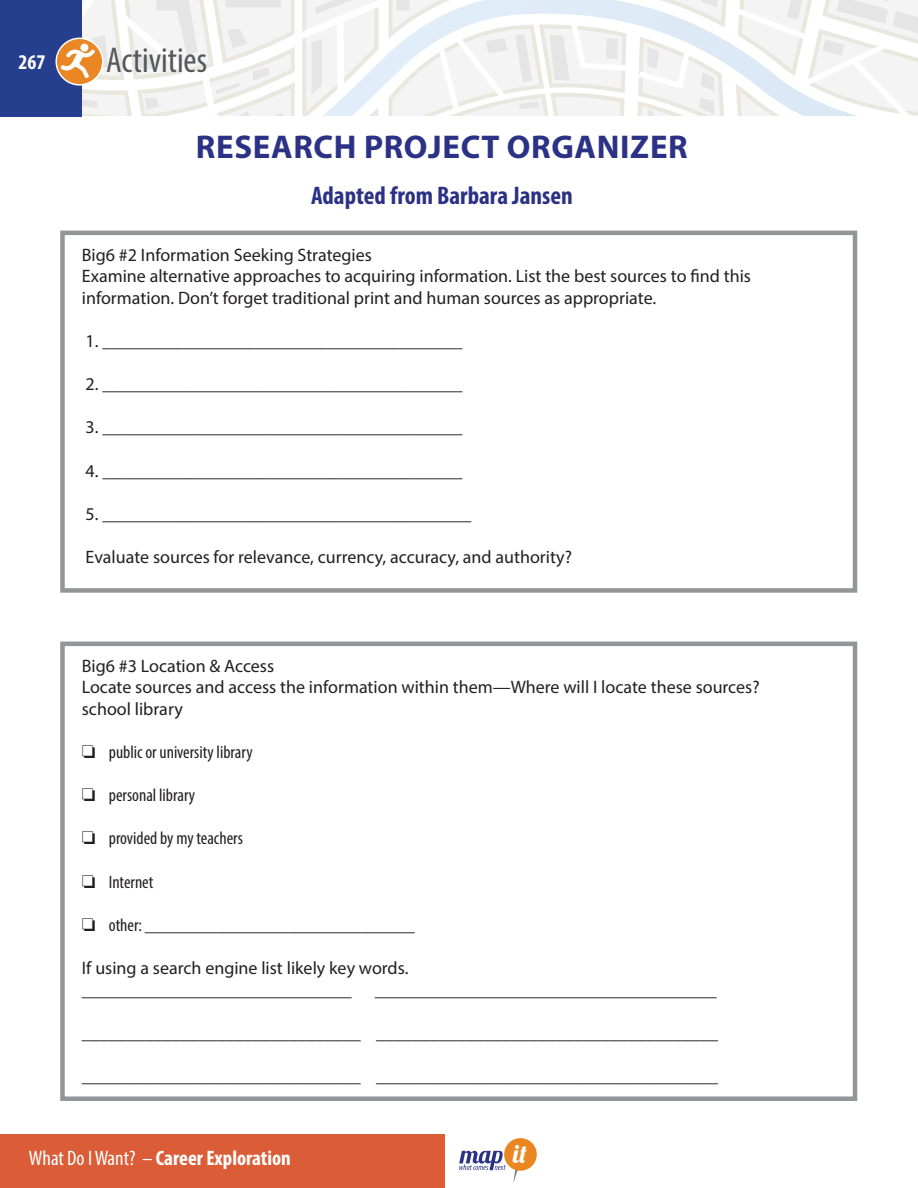
<style>
.page{position:relative;width:918px;height:1188px;background:#fff}
.page>*{position:absolute;margin:0;border:0;box-sizing:border-box;transform-origin:0 0}
.t1{font:condensed 36px "Myriad Pro";color:#57585a}
.t2{font:700 33px "Myriad Pro";letter-spacing:.02em;color:#2b3285}
.t3{font:700 condensed 25.5px "Myriad Pro";color:#2b3285}
.t4{font:25.35px "Lobster 1.3";color:#fff}
.t5{font:700 condensed 21px "Myriad Pro";color:#fff}
.t6{font:18px/21.6px "Myriad Pro";color:#231f20}
.t7{font:condensed 18px "Myriad Pro";color:#231f20}
.s1{font-weight:400}
</style>
<div class="page">
<svg style="left:729px;top:0;width:189px;height:115px"></svg>
<svg style="left:0;top:0;width:729px;height:115px"></svg>
<svg style="left:513px;top:1169px;width:5px;height:14px"></svg>
<div style="left:504px;top:1138px;width:33px;height:33px;background:#eb8723;border-radius:50%"></div>
<svg style="left:459px;top:1151px;width:47px;height:19px"></svg>
<div style="left:0;top:1134px;width:445px;height:54px;background:#db5d38"></div>
<div style="left:60px;top:642px;width:797px;height:459px;border:4px solid #939598"></div>
<div style="left:60px;top:231px;width:797px;height:362px;border:4px solid #939598"></div>
<p class="t5" style="left:19px;top:49px;width:28px">267</p>
<h1 class="t1" style="left:106px;top:39px;width:102px">Activities</h1>
<h2 class="t2" style="left:196px;top:126px;width:493px">RESEARCH PROJECT ORGANIZER</h2>
<h3 class="t3" style="left:311px;top:179px;width:263px">Adapted from Barbara Jansen</h3>
<p class="t6" style="left:82px;top:243px;width:671px">Big6 #2 Information Seeking Strategies<br>Examine alternative approaches to acquiring information. List the best sources to fnd this information. Don’t forget traditional print and human sources as appropriate.</p>
<p class="t6" style="left:86px;top:330px;width:378px">1. ________________________________________</p>
<p class="t6" style="left:86px;top:373px;width:378px">2. ________________________________________</p>
<p class="t6" style="left:86px;top:416px;width:378px">3. ________________________________________</p>
<p class="t6" style="left:86px;top:459px;width:378px">4. ________________________________________</p>
<p class="t6" style="left:86px;top:503px;width:387px">5. _________________________________________</p>
<p class="t6" style="left:86px;top:546px;width:488px">Evaluate sources for relevance, currency, accuracy, and authority?</p>
<p class="t6" style="left:82px;top:654px;width:679px">Big6 #3 Location &amp; Access<br>Locate sources and access the information within them—Where will I locate these sources? school library</p>
<p class="t7" style="left:109px;top:741px;width:145px">public or university library</p>
<p class="t7" style="left:109px;top:784px;width:88px">personal library</p>
<p class="t7" style="left:109px;top:828px;width:136px">provided by my teachers</p>
<p class="t7" style="left:109px;top:871px;width:46px">Internet</p>
<p class="t7" style="left:109px;top:914px;width:308px">other: ______________________________</p>
<p class="t6" style="left:82px;top:957px;width:328px">If using a search engine list likely key words.</p>
<p class="t6" style="left:82px;top:978px;width:271px">______________________________</p>
<p class="t6" style="left:375px;top:978px;width:343px">______________________________________</p>
<p class="t6" style="left:82px;top:1022px;width:638px">_______________________________ ______________________________________</p>
<p class="t6" style="left:82px;top:1065px;width:638px">_______________________________ ______________________________________</p>
<p class="t5" style="left:29px;top:1145px;width:263px"><span class="s1">What Do I Want? –</span> Career Exploration</p>
<h3 class="t4" style="left:513px;top:1138px;width:16px">it</h3>
</div>
